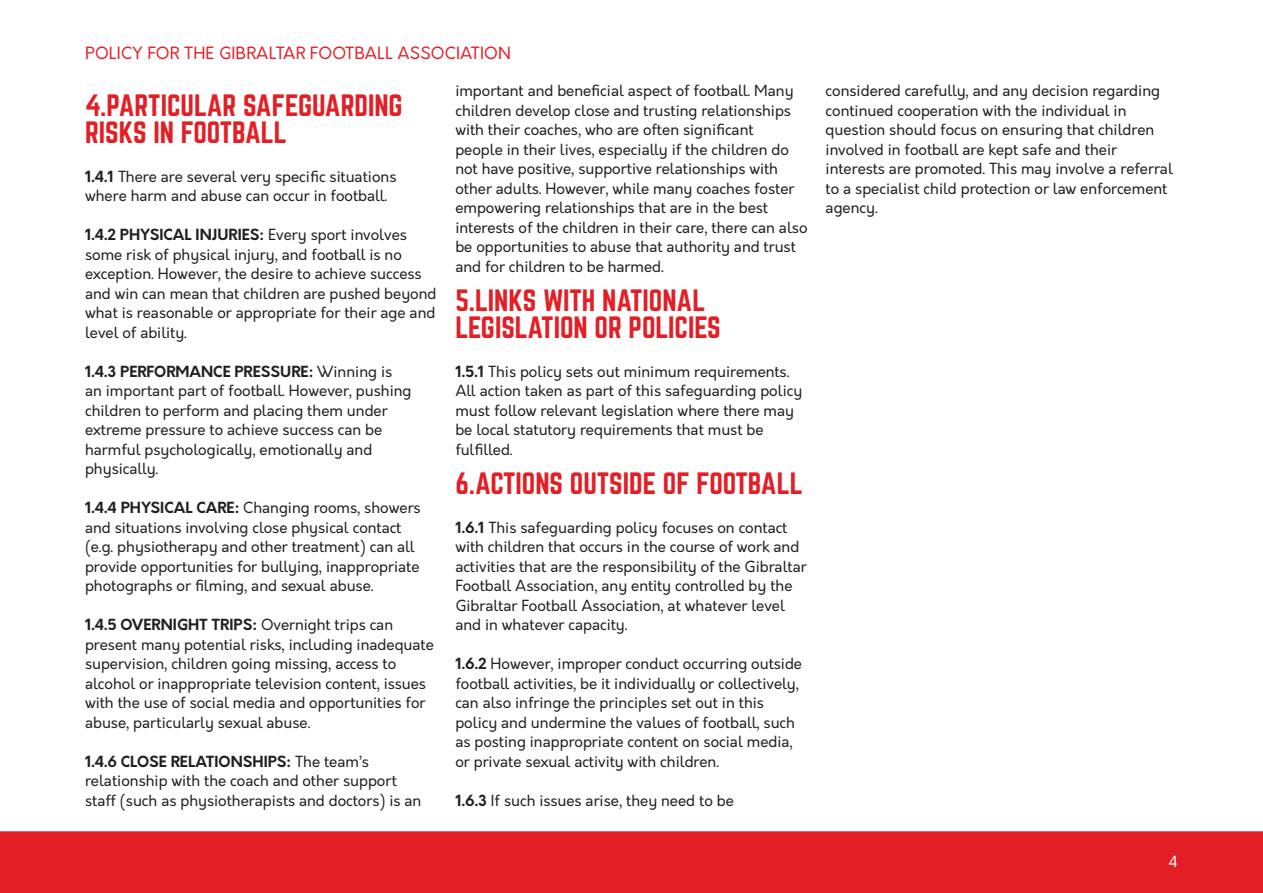
<style>
.page{position:relative;width:1263px;height:893px;background:#fff}
.page>*{position:absolute;margin:0;border:0;box-sizing:border-box;transform-origin:0 0}
.body_1{font:27px/27px "Norwester";color:#e41e25}
.t1{font:16.5px "Orkney";letter-spacing:.01em;color:#e41e25}
.body_1-2{font:15px/19.5px "Orkney";color:#231f20}
.t2{font:15px "Orkney";color:#fff}
.s1{font-weight:700}
</style>
<div class="page">
<div style="left:0;top:831px;width:1263px;height:62px;background:#e41e25"></div>
<p class="t1" style="left:85px;top:42px;width:427px">POLICY FOR THE GIBRALTAR FOOTBALL ASSOCIATION</p>
<p class="body_1" style="left:85px;top:93px;width:319px">4.PARTICULAR SAFEGUARDING<br>RISKS IN FOOTBALL</p>
<p class="body_1-2" style="left:85px;top:167px;width:313px"><span class="s1">1.4.1</span> There are several very specific situations where harm and abuse can occur in football.</p>
<p class="body_1-2" style="left:85px;top:225px;width:353px"><span class="s1">1.4.2 PHYSICAL INJURIES:</span> Every sport involves some risk of physical injury, and football is no exception. However, the desire to achieve success and win can mean that children are pushed beyond what is reasonable or appropriate for their age and level of ability.</p>
<p class="body_1-2" style="left:85px;top:362px;width:328px"><span class="s1">1.4.3 PERFORMANCE PRESSURE:</span> Winning is an important part of football. However, pushing children to perform and placing them under extreme pressure to achieve success can be harmful psychologically, emotionally and physically.</p>
<p class="body_1-2" style="left:85px;top:498px;width:337px"><span class="s1">1.4.4 PHYSICAL CARE:</span> Changing rooms, showers and situations involving close physical contact (e.g. physiotherapy and other treatment) can all provide opportunities for bullying, inappropriate photographs or filming, and sexual abuse.</p>
<p class="body_1-2" style="left:85px;top:615px;width:350px"><span class="s1">1.4.5 OVERNIGHT TRIPS:</span> Overnight trips can present many potential risks, including inadequate supervision, children going missing, access to alcohol or inappropriate television content, issues with the use of social media and opportunities for abuse, particularly sexual abuse.</p>
<p class="body_1-2" style="left:85px;top:752px;width:338px"><span class="s1">1.4.6 CLOSE RELATIONSHIPS:</span> The team’s relationship with the coach and other support staff (such as physiotherapists and doctors) is an</p>
<p class="body_1-2" style="left:455px;top:81px;width:354px">important and beneficial aspect of football. Many children develop close and trusting relationships with their coaches, who are often significant<br>people in their lives, especially if the children do not have positive, supportive relationships with other adults. However, while many coaches foster empowering relationships that are in the best interests of the children in their care, there can also be opportunities to abuse that authority and trust and for children to be harmed.</p>
<p class="body_1" style="left:455px;top:288px;width:267px">5.LINKS WITH NATIONAL<br>LEGISLATION OR POLICIES</p>
<p class="body_1-2" style="left:455px;top:362px;width:348px"><span class="s1">1.5.1</span> This policy sets out minimum requirements.<br>All action taken as part of this safeguarding policy must follow relevant legislation where there may be local statutory requirements that must be fulfilled.</p>
<p class="body_1" style="left:455px;top:471px;width:349px">6.ACTIONS OUTSIDE OF FOOTBALL</p>
<p class="body_1-2" style="left:455px;top:518px;width:353px"><span class="s1">1.6.1</span> This safeguarding policy focuses on contact with children that occurs in the course of work and activities that are the responsibility of the Gibraltar Football Association, any entity controlled by the Gibraltar Football Association, at whatever level and in whatever capacity.</p>
<p class="body_1-2" style="left:455px;top:654px;width:348px"><span class="s1">1.6.2</span> However, improper conduct occurring outside football activities, be it individually or collectively, can also infringe the principles set out in this policy and undermine the values of football, such as posting inappropriate content on social media, or private sexual activity with children.</p>
<p class="body_1-2" style="left:455px;top:791px;width:280px"><span class="s1">1.6.3</span> If such issues arise, they need to be</p>
<p class="body_1-2" style="left:826px;top:81px;width:349px">considered carefully, and any decision regarding continued cooperation with the individual in question should focus on ensuring that children involved in football are kept safe and their interests are promoted. This may involve a referral to a specialist child protection or law enforcement agency.</p>
<p class="t2" style="left:1169px;top:852px;width:11px">4</p>
</div>
